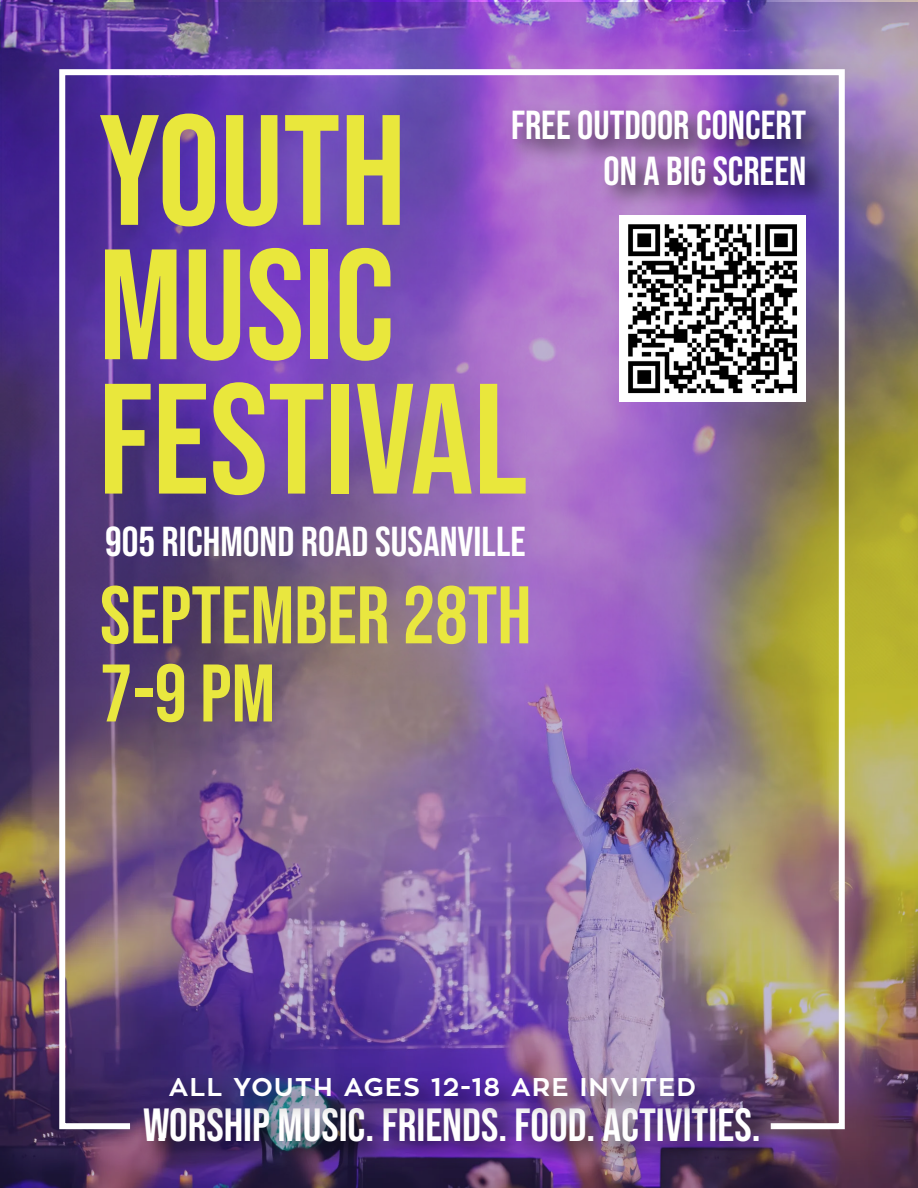
<style>
.page{position:relative;width:918px;height:1188px;background:#fff}
.page>*{position:absolute;margin:0;border:0;box-sizing:border-box;transform-origin:0 0}
.t1{font:156.75px/134.4px "Bebas Neue";color:#e9e73c}
.t2{font:81.45px/78.2px "Bebas Neue";color:#e9e73f}
.t3{font:46.5px "Bebas Neue";color:#fff}
.t4{font:41.85px "Bebas Neue";color:#fff}
.t5{font:40.5px/45.2px "Bebas Neue";color:#fff;text-align:right}
.t6{font:700 25.5px "Zona Pro";letter-spacing:.06em;color:#fff}
</style>
<div class="page">
<img style="left:0;top:2px;width:918px;height:1186px">
<img style="left:56px;top:66px;width:792px;height:1066px">
<img style="left:499px;top:93px;width:341px;height:133px">
<img style="left:619px;top:215px;width:187px;height:187px">
<img style="left:131px;top:1089px;width:663px;height:95px">
<img style="left:156px;top:1062px;width:573px;height:75px">
<p class="t5" style="left:511px;top:102px;width:297px">FREE OUTDOOR CONCERT<br>ON A BIG SCREEN</p>
<h1 class="t1" style="left:99px;top:102px;width:430px">YOUTH<br>MUSIC<br>FESTIVAL</h1>
<p class="t4" style="left:105px;top:518px;width:422px">905 RICHMOND ROAD SUSANVILLE</p>
<h2 class="t2" style="left:100px;top:575px;width:433px">SEPTEMBER 28TH<br>7-9 PM</h2>
<p class="t6" style="left:169px;top:1070px;width:529px">ALL YOUTH AGES 12-18 ARE INVITED</p>
<p class="t3" style="left:143px;top:1098px;width:619px">WORSHIP MUSIC. FRIENDS. FOOD. ACTIVITIES.</p>
</div>
